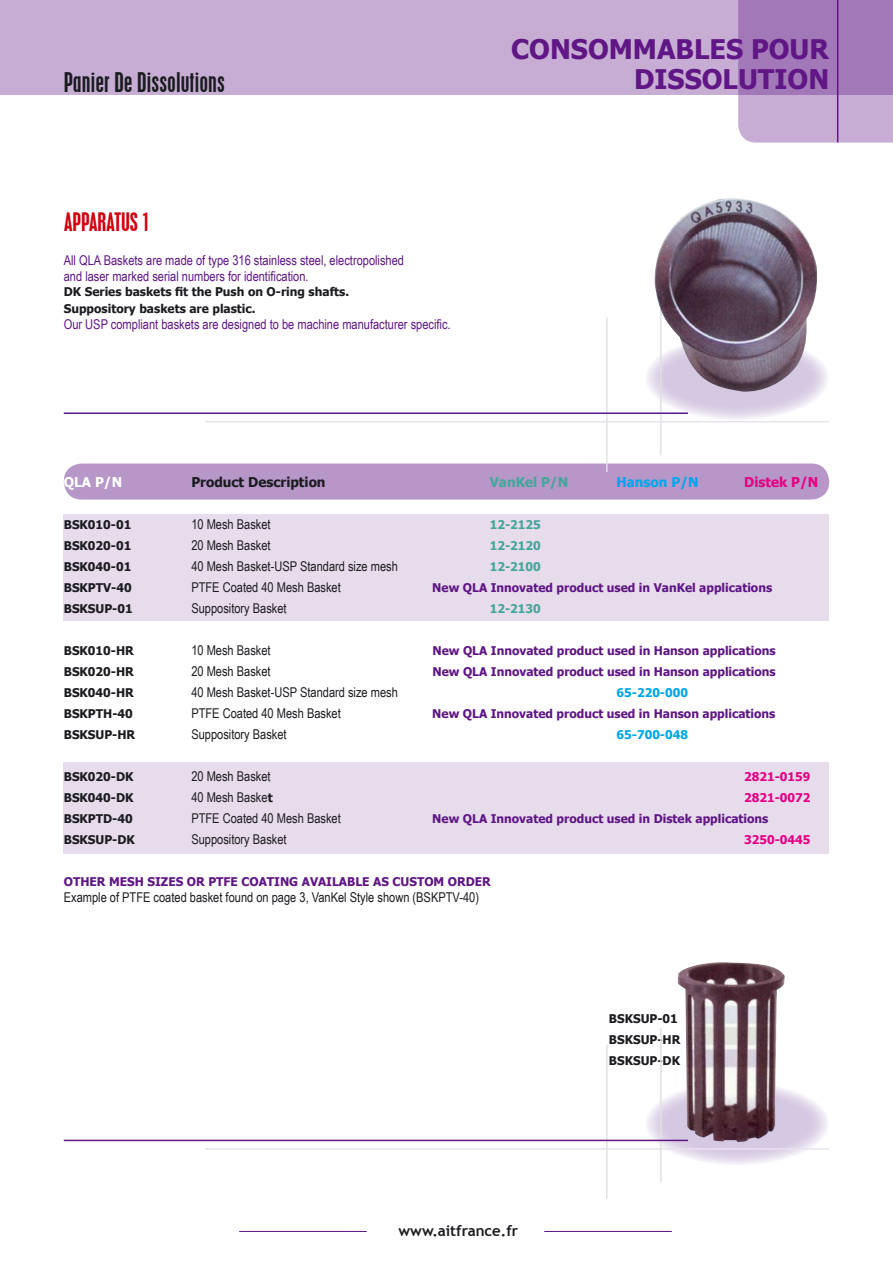
<style>
.page{position:relative;width:893px;height:1263px;background:#fff}
.page>*{position:absolute;margin:0;border:0;box-sizing:border-box;transform-origin:0 0}
.t1{font:700 27px "Tahoma";color:#601685}
.t2{font:condensed 24px "Placard";letter-spacing:.01em;color:#1b1c20}
.t3{font:condensed 22.5px "Placard";color:#d1010e}
.t4{font:700 15px "Trebuchet MS";color:#1b1c20}
.t5{font:13.5px "Arial Narrow";color:#1b1c20}
.t6{font:13.5px/16.5px "Arial Narrow";color:#601685}
.t7{font:700 13.5px "Tahoma";color:#1b1c20}
.t8{font:700 13.5px "Tahoma";color:#44a69b}
.t9{font:700 13.5px "Tahoma";color:#00a6eb}
.t10{font:700 13.5px "Tahoma";color:#e40083}
.t11{font:700 13.5px "Tahoma";color:#fff}
.t12{font:700 12px "Tahoma";color:#601685}
.t13{font:700 12px/21px "Tahoma";color:#1b1c20}
.t14{font:700 12px "Tahoma";color:#44a69b}
.t15{font:700 12px "Tahoma";color:#e40083}
.t16{font:700 12px "Tahoma";color:#00a6eb}
.s1{font-family:"Tahoma";font-weight:700;font-size:12px}
</style>
<div class="page">
<div style="left:0;top:0;width:893px;height:95px;background:#c7add4"></div>
<hr style="left:239px;top:1231px;width:128px;height:1px;background:#601685">
<hr style="left:544px;top:1231px;width:128px;height:1px;background:#601685">
<svg style="left:738px;top:0;width:155px;height:143px;background:#af89c1"></svg>
<hr style="left:837px;top:0;width:1px;height:142px;background:#601685">
<div style="left:64px;top:763px;width:765px;height:91px;background:#e7dcec"></div>
<div style="left:64px;top:514px;width:765px;height:106px;background:#e7dcec"></div>
<div style="left:64px;top:463px;width:765px;height:37px;background:#b796c8;border-radius:18px"></div>
<svg style="left:645px;top:336px;width:184px;height:84px;background:#e0d8ea"></svg>
<hr style="left:606px;top:317px;width:2px;height:155px;background:#dfe1e2">
<hr style="left:660px;top:301px;width:2px;height:154px;background:#dfe1e2">
<hr style="left:64px;top:412px;width:624px;height:2px;background:#601685">
<hr style="left:205px;top:421px;width:624px;height:1px;background:#e8e2f0">
<img style="left:654px;top:198px;width:164px;height:194px">
<svg style="left:645px;top:1081px;width:184px;height:84px;background:#e0d7e9"></svg>
<img style="left:678px;top:962px;width:107px;height:180px">
<hr style="left:606px;top:1045px;width:2px;height:154px;background:#dfe1e2">
<hr style="left:660px;top:1028px;width:2px;height:154px;background:#dfe1e2">
<hr style="left:64px;top:1140px;width:624px;height:1px;background:#601685">
<hr style="left:205px;top:1148px;width:624px;height:2px;background:#e8e2f0">
<h1 class="t1" style="left:511px;top:30px;width:319px">CONSOMMABLES POUR</h1>
<h2 class="t2" style="left:64px;top:68px;width:162px">Panier De Dissolutions</h2>
<h1 class="t1" style="left:634px;top:60px;width:197px">DISSOLUTION</h1>
<h3 class="t3" style="left:64px;top:208px;width:18px">Apparatus</h3>
<h3 class="t3" style="left:142px;top:208px;width:9px">1</h3>
<p class="t6" style="left:64px;top:251px;width:342px">All QLA Baskets are made of type 316 stainless steel, electropolished and laser marked serial numbers for identification.</p>
<p class="t13" style="left:64px;top:283px;width:287px;line-height:16.5px">DK Series baskets fit the Push on O-ring shafts.<br>Suppository baskets are plastic.</p>
<p class="t6" style="left:64px;top:316px;width:388px">Our USP compliant baskets are designed to be machine manufacturer specific.</p>
<p class="t11" style="left:64px;top:472px;width:60px">QLA P/N</p>
<p class="t7" style="left:191px;top:472px;width:136px">Product Description</p>
<p class="t8" style="left:490px;top:472px;width:80px">VanKel P/N</p>
<p class="t9" style="left:617px;top:472px;width:83px">Hanson P/N</p>
<p class="t10" style="left:744px;top:472px;width:76px">Distek P/N</p>
<p class="t13" style="left:64px;top:513px;width:69px">BSK010-01</p>
<p class="t5" style="left:191px;top:514px;width:81px">10 Mesh Basket</p>
<p class="t14" style="left:490px;top:516px;width:53px">12-2125</p>
<p class="t13" style="left:64px;top:534px;width:69px">BSK020-01</p>
<p class="t5" style="left:191px;top:535px;width:81px">20 Mesh Basket</p>
<p class="t14" style="left:490px;top:537px;width:53px">12-2120</p>
<p class="t13" style="left:64px;top:555px;width:69px">BSK040-01</p>
<p class="t5" style="left:191px;top:556px;width:208px">40 Mesh Basket-USP Standard size mesh</p>
<p class="t14" style="left:490px;top:558px;width:53px">12-2100</p>
<p class="t13" style="left:64px;top:576px;width:69px">BSKPTV-40</p>
<p class="t5" style="left:191px;top:577px;width:151px">PTFE Coated 40 Mesh Basket</p>
<p class="t12" style="left:432px;top:579px;width:341px">New QLA Innovated product used in VanKel applications</p>
<p class="t13" style="left:64px;top:597px;width:70px">BSKSUP-01</p>
<p class="t5" style="left:191px;top:598px;width:97px">Suppository Basket</p>
<p class="t14" style="left:490px;top:600px;width:53px">12-2130</p>
<p class="t13" style="left:64px;top:639px;width:72px">BSK010-HR</p>
<p class="t5" style="left:191px;top:640px;width:81px">10 Mesh Basket</p>
<p class="t12" style="left:432px;top:642px;width:345px">New QLA Innovated product used in Hanson applications</p>
<p class="t13" style="left:64px;top:660px;width:72px">BSK020-HR</p>
<p class="t5" style="left:191px;top:661px;width:81px">20 Mesh Basket</p>
<p class="t12" style="left:432px;top:663px;width:345px">New QLA Innovated product used in Hanson applications</p>
<p class="t13" style="left:64px;top:681px;width:72px">BSK040-HR</p>
<p class="t5" style="left:191px;top:682px;width:208px">40 Mesh Basket-USP Standard size mesh</p>
<p class="t16" style="left:617px;top:684px;width:73px">65-220-000</p>
<p class="t13" style="left:64px;top:702px;width:71px">BSKPTH-40</p>
<p class="t5" style="left:191px;top:703px;width:151px">PTFE Coated 40 Mesh Basket</p>
<p class="t12" style="left:432px;top:705px;width:345px">New QLA Innovated product used in Hanson applications</p>
<p class="t13" style="left:64px;top:723px;width:73px">BSKSUP-HR</p>
<p class="t5" style="left:191px;top:724px;width:97px">Suppository Basket</p>
<p class="t16" style="left:617px;top:726px;width:73px">65-700-048</p>
<p class="t13" style="left:64px;top:765px;width:71px">BSK020-DK</p>
<p class="t5" style="left:191px;top:766px;width:81px">20 Mesh Basket</p>
<p class="t15" style="left:744px;top:768px;width:68px">2821-0159</p>
<p class="t13" style="left:64px;top:786px;width:71px">BSK040-DK</p>
<p class="t5" style="left:191px;top:787px;width:83px">40 Mesh Baske<span class="s1">t</span></p>
<p class="t15" style="left:744px;top:789px;width:68px">2821-0072</p>
<p class="t13" style="left:64px;top:807px;width:70px">BSKPTD-40</p>
<p class="t5" style="left:191px;top:808px;width:151px">PTFE Coated 40 Mesh Basket</p>
<p class="t12" style="left:432px;top:810px;width:338px">New QLA Innovated product used in Distek applications</p>
<p class="t13" style="left:64px;top:828px;width:73px">BSKSUP-DK</p>
<p class="t5" style="left:191px;top:829px;width:97px">Suppository Basket</p>
<p class="t15" style="left:744px;top:831px;width:68px">3250-0445</p>
<p class="t12" style="left:64px;top:873px;width:429px">OTHER MESH SIZES OR PTFE COATING AVAILABLE AS CUSTOM ORDER</p>
<p class="t5" style="left:64px;top:887px;width:417px">Example of PTFE coated basket found on page 3, VanKel Style shown (BSKPTV-40)</p>
<p class="t4" style="left:399px;top:1221px;width:121px">www.aitfrance.fr</p>
<p class="t13" style="left:609px;top:1007px;width:73px">BSKSUP-01<br>BSKSUP-HR<br>BSKSUP-DK</p>
</div>
